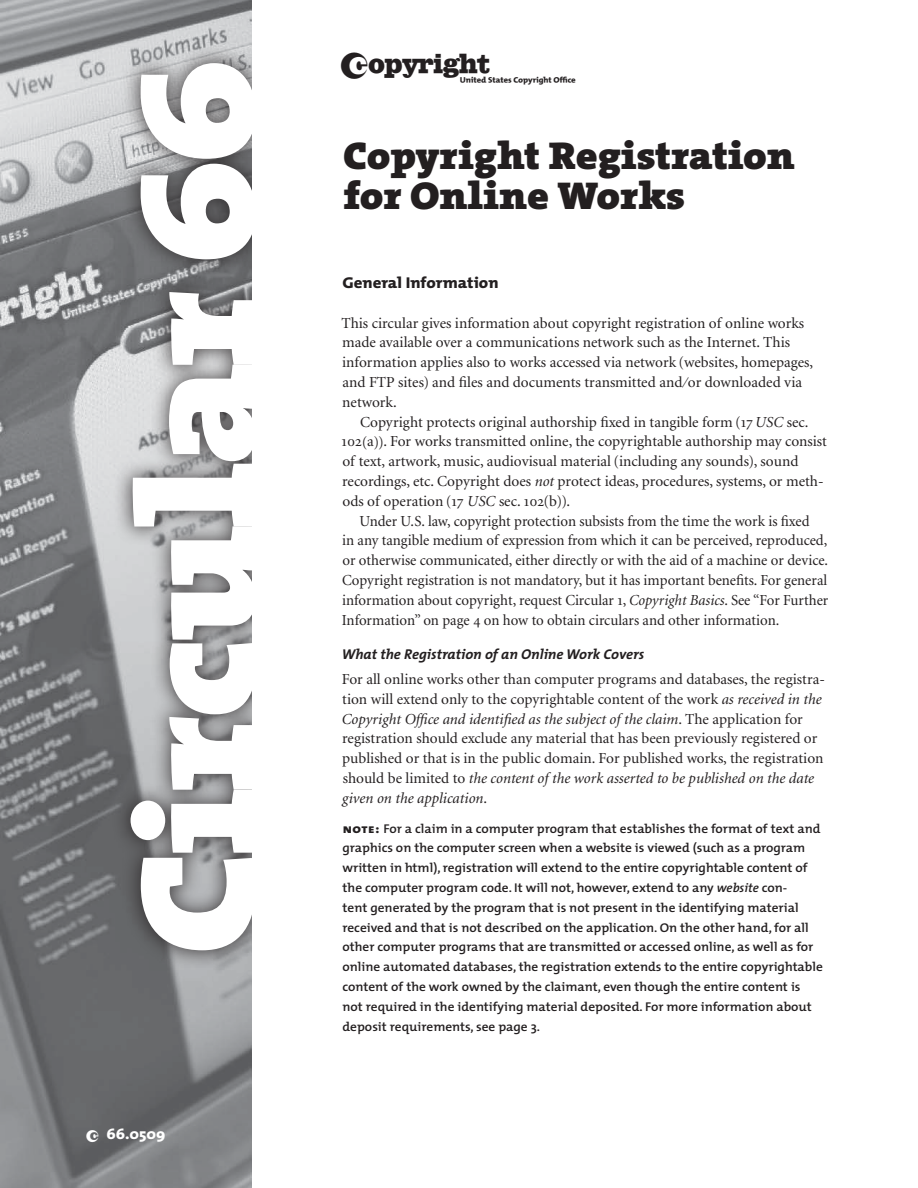
<style>
.page{position:relative;width:918px;height:1188px;background:#fff}
.page>*{position:absolute;margin:0;border:0;box-sizing:border-box;transform-origin:0 0}
.t1{font:900 165px "The Serif";letter-spacing:-.025em;color:#fff;scale:1.1 1}
.t2{font:900 39px/39.6px "The Serif";letter-spacing:-.005em;color:#231f20;scale:1.08 1}
.t3{font:33px "Copyright OTF";color:#231f20}
.t4{font:800 15.75px "The Mix";color:#231f20;scale:1.08 1}
.t5{font:15.3px/19.8px "Minion C";color:#231f20}
.t6{font:800 15px "The Serif";color:#fff;scale:1.07 1}
.t7{font:italic 700 14.25px "The Mix";color:#231f20}
.t8{font:600 12.75px/19.8px "The Mix";color:#231f20;scale:1.05 1}
.s1{font-family:"The Serif Black Caps";font-weight:400}
.s2{font-family:"Copyright OTF";font-weight:400}
.s3{font-style:italic}
.s4{font-family:"The Mix Extra Bold Caps";font-weight:400}
</style>
<div class="page">
<img style="left:0;top:0;width:252px;height:1188px">
<div style="left:109px;top:42px;width:164px;height:926px;background:#231f20;opacity:.75"></div>
<div style="left:252px;top:0;width:44px;height:1188px;background:#fff"></div>
<h1 class="t1" style="left:57px;top:955px;width:816px;rotate:-90deg">Circular <span class="s1">66</span></h1>
<p class="t6" style="left:86px;top:1122px;width:76px"><span class="s2">2</span> 66.0509</p>
<h3 class="t3" style="left:341px;top:50px;width:236px">w</h3>
<h2 class="t2" style="left:343px;top:135px;width:420px">Copyright Registration for Online Works</h2>
<p class="t4" style="left:342px;top:269px;width:146px">General Information</p>
<p class="t5" style="left:341px;top:313px;width:473px">This circular gives information about copyright registration of online works made available over a communications network such as the Internet. This information applies also to works accessed via network (websites, homepages, and FTP sites) and files and documents transmitted and/or downloaded via network.</p>
<p class="t5" style="left:342px;top:412px;width:487px;text-indent:19px">Copyright protects original authorship fixed in tangible form (17 <span class="s3">USC</span> sec.<br>102(a)). For works transmitted online, the copyrightable authorship may consist of text, artwork, music, audiovisual material (including any sounds), sound recordings, etc. Copyright does <span class="s3">not</span> protect ideas, procedures, systems, or meth&shy;ods of operation (17 <span class="s3">USC</span> sec. 102(b)).</p>
<p class="t5" style="left:342px;top:511px;width:488px;text-indent:18px">Under U.S. law, copyright protection subsists from the time the work is fixed<br>in any tangible medium of expression from which it can be perceived, reproduced, or otherwise communicated, either directly or with the aid of a machine or device.<br>Copyright registration is not mandatory, but it has important benefits. For general information about copyright, request Circular 1, <span class="s3">Copyright Basics</span>. See “For Further Information” on page 4 on how to obtain circulars and other information.</p>
<p class="t7" style="left:342px;top:642px;width:304px">What the Registration of an Online Work Covers</p>
<p class="t5" style="left:342px;top:670px;width:485px">For all online works other than computer programs and databases, the registra&shy;tion will extend only to the copyrightable content of the work <span class="s3">as received in the Copyright Office and identified as the subject of the claim</span>. The application for registration should exclude any material that has been previously registered or published or that is in the public domain. For published works, the registration should be limited to <span class="s3">the content of the work asserted to be published on the date given on the application</span>.</p>
<p class="t8" style="left:342px;top:818px;width:459px"><span class="s4">note:</span> For a claim in a computer program that establishes the format of text and graphics on the computer screen when a website is viewed (such as a program written in html), registration will extend to the entire copyrightable content of the computer program code. It will not, however, extend to any <span class="s3">website</span> con-<br>tent generated by the program that is not present in the identifying material received and that is not described on the application. On the other hand, for all other computer programs that are transmitted or accessed online, as well as for online automated databases, the registration extends to the entire copyrightable content of the work owned by the claimant, even though the entire content is not required in the identifying material deposited. For more information about deposit requirements, see page 3.</p>
</div>
